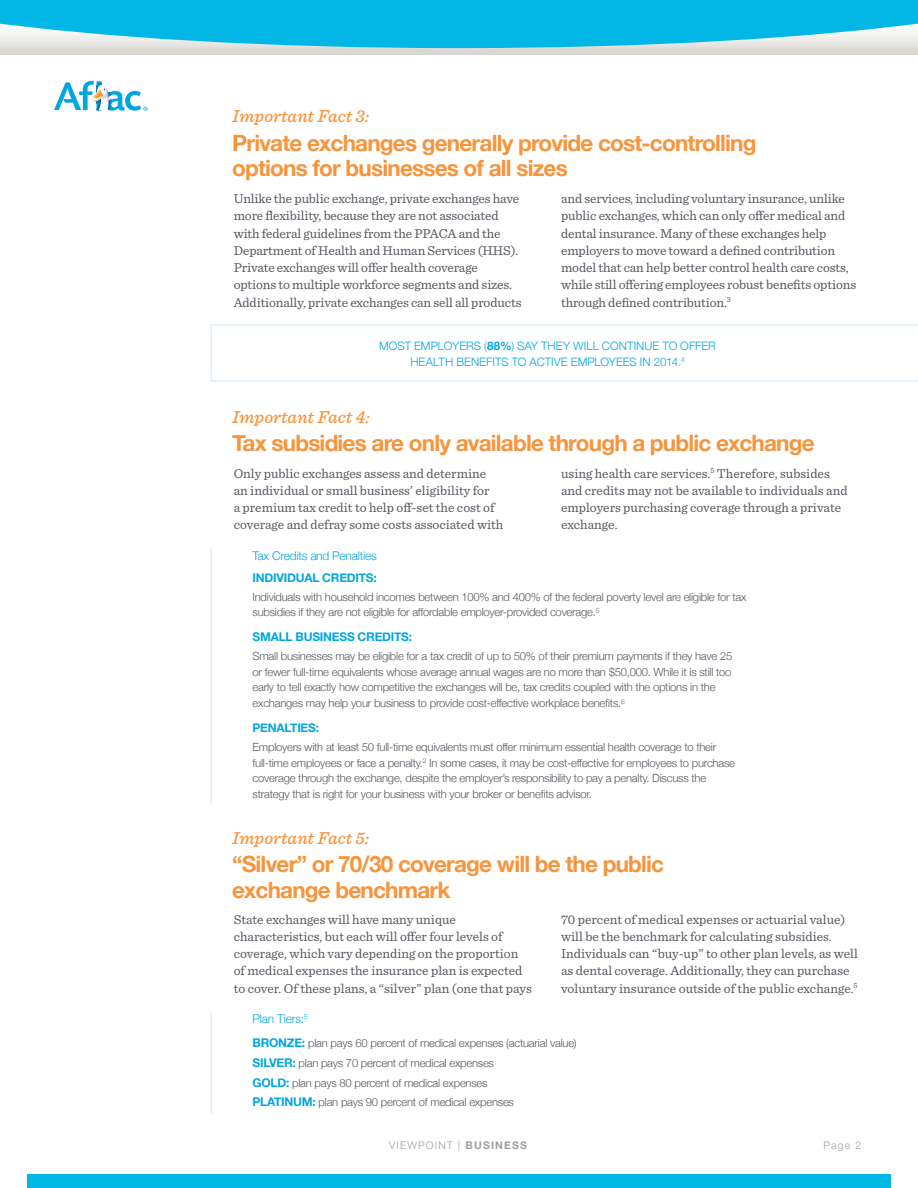
<style>
.page{position:relative;width:918px;height:1188px;background:#fff}
.page>*{position:absolute;margin:0;border:0;box-sizing:border-box;transform-origin:0 0}
.SUBHEAD_H1{font:700 22.5px/25.5px "Helvetica Neue";letter-spacing:-.035em;color:#f7943c}
.SUBHEAD_H1-2{font:italic 500 18px "Sentinel";color:#f7943c}
.BODY{font:13.5px/17.2px "Sentinel";letter-spacing:-.005em;color:#535860}
.t1{font:700 12px "Helvetica Neue";letter-spacing:-.02em;color:#00a6e0}
.t2{font:300 12px "Helvetica Neue";letter-spacing:-.02em;color:#00a6e0}
.t3{font:300 11.7px/16.2px "Helvetica Neue";color:#00a6e0;text-align:center}
.t4{font:300 11.25px/15.8px "Helvetica Neue";letter-spacing:-.02em;color:#535860}
.t5{font:300 10.5px "Helvetica Neue";letter-spacing:.11em;color:#9d9fa2}
.s1{font-weight:700}
.s2{font-weight:700;font-size:12px;color:#00a6e0}
</style>
<div class="page">
<svg style="left:54px;top:81px;width:94px;height:30px"></svg>
<div style="left:27px;top:1174px;width:864px;height:14px;background:#02b6e6"></div>
<div style="left:0;top:0;width:918px;height:55px;background:#dad7d3"></div>
<svg style="left:0;top:0;width:918px;height:48px;fill:#02b6e6"></svg>
<svg style="left:211px;top:324px;width:707px;height:58px"></svg>
<hr style="left:211px;top:548px;width:1px;height:257px;background:#00a6e0">
<hr style="left:211px;top:1012px;width:1px;height:102px;background:#00a6e0">
<p class="SUBHEAD_H1-2" style="left:232px;top:103px;width:138px">Important Fact 3:</p>
<p class="SUBHEAD_H1" style="left:232px;top:129px;width:526px">Private exchanges generally provide cost-controlling options for businesses of all sizes</p>
<p class="BODY" style="left:234px;top:189px;width:289px">Unlike the public exchange, private exchanges have more flexibility, because they are not associated with federal guidelines from the PPACA and the Department of Health and Human Services (HHS).<br>Private exchanges will offer health coverage options to multiple workforce segments and sizes.<br>Additionally, private exchanges can sell all products</p>
<p class="BODY" style="left:561px;top:189px;width:297px">and services, including voluntary insurance, unlike public exchanges, which can only offer medical and dental insurance. Many of these exchanges help employers to move toward a defined contribution model that can help better control health care costs, while still offering employees robust benefits options through defined contribution.<sup>3</sup></p>
<p class="t3" style="left:379px;top:338px;width:339px">MOST EMPLOYERS (<span class="s1">88%</span>) SAY THEY WILL CONTINUE TO OFFER<br>HEALTH BENEFITS TO ACTIVE EMPLOYEES IN 2014.<sup>4</sup></p>
<p class="SUBHEAD_H1-2" style="left:232px;top:403px;width:139px">Important Fact 4:</p>
<p class="SUBHEAD_H1" style="left:232px;top:430px;width:584px">Tax subsidies are only available through a public exchange</p>
<p class="BODY" style="left:234px;top:464px;width:271px">Only public exchanges assess and determine an individual or small business’ eligibility for<br>a premium tax credit to help off-set the cost of coverage and defray some costs associated with</p>
<p class="BODY" style="left:561px;top:464px;width:288px">using health care services.<sup>5</sup> Therefore, subsides and credits may not be available to individuals and employers purchasing coverage through a private exchange.</p>
<p class="t2" style="left:253px;top:548px;width:126px">Tax Credits and Penalties</p>
<p class="t1" style="left:253px;top:570px;width:126px">INDIVIDUAL CREDITS:</p>
<p class="t4" style="left:253px;top:588px;width:496px">Individuals with household incomes between 100% and 400% of the federal poverty level are eligible for tax subsidies if they are not eligible for affordable employer-provided coverage.<sup>5</sup></p>
<p class="t1" style="left:253px;top:630px;width:161px">SMALL BUSINESS CREDITS:</p>
<p class="t4" style="left:253px;top:648px;width:481px">Small businesses may be eligible for a tax credit of up to 50% of their premium payments if they have 25 or fewer full-time equivalents whose average annual wages are no more than $50,000. While it is still too early to tell exactly how competitive the exchanges will be, tax credits coupled with the options in the exchanges may help your business to provide cost-effective workplace benefits.<sup>6</sup></p>
<p class="t1" style="left:253px;top:721px;width:68px">PENALTIES:</p>
<p class="t4" style="left:253px;top:739px;width:484px">Employers with at least 50 full-time equivalents must offer minimum essential health coverage to their full-time employees or face a penalty.<sup>2</sup> In some cases, it may be cost-effective for employees to purchase coverage through the exchange, despite the employer’s responsibility to pay a penalty. Discuss the strategy that is right for your business with your broker or benefits advisor.</p>
<p class="SUBHEAD_H1-2" style="left:232px;top:825px;width:139px">Important Fact 5:</p>
<p class="SUBHEAD_H1" style="left:232px;top:851px;width:433px">“Silver” or 70/30 coverage will be the public exchange benchmark</p>
<p class="BODY" style="left:234px;top:910px;width:300px">State exchanges will have many unique characteristics, but each will offer four levels of coverage, which vary depending on the proportion of medical expenses the insurance plan is expected to cover. Of these plans, a “silver” plan (one that pays</p>
<p class="BODY" style="left:561px;top:910px;width:298px">70 percent of medical expenses or actuarial value) will be the benchmark for calculating subsidies.<br>Individuals can “buy-up” to other plan levels, as well as dental coverage. Additionally, they can purchase voluntary insurance outside of the public exchange.<sup>5</sup></p>
<p class="t2" style="left:253px;top:1012px;width:57px">Plan Tiers:<sup>5</sup></p>
<p class="t4" style="left:253px;top:1035px;width:326px"><span class="s2">BRONZE:</span> plan pays 60 percent of medical expenses (actuarial value)</p>
<p class="t4" style="left:253px;top:1055px;width:243px"><span class="s2">SILVER:</span> plan pays 70 percent of medical expenses</p>
<p class="t4" style="left:253px;top:1075px;width:237px"><span class="s2">GOLD:</span> plan pays 80 percent of medical expenses</p>
<p class="t4" style="left:253px;top:1094px;width:263px"><span class="s2">PLATINUM:</span> plan pays 90 percent of medical expenses</p>
<p class="t5" style="left:389px;top:1139px;width:139px">VIEWPOINT | <span class="s1">BUSINESS</span></p>
<p class="t5" style="left:824px;top:1139px;width:39px">Page 2</p>
</div>
